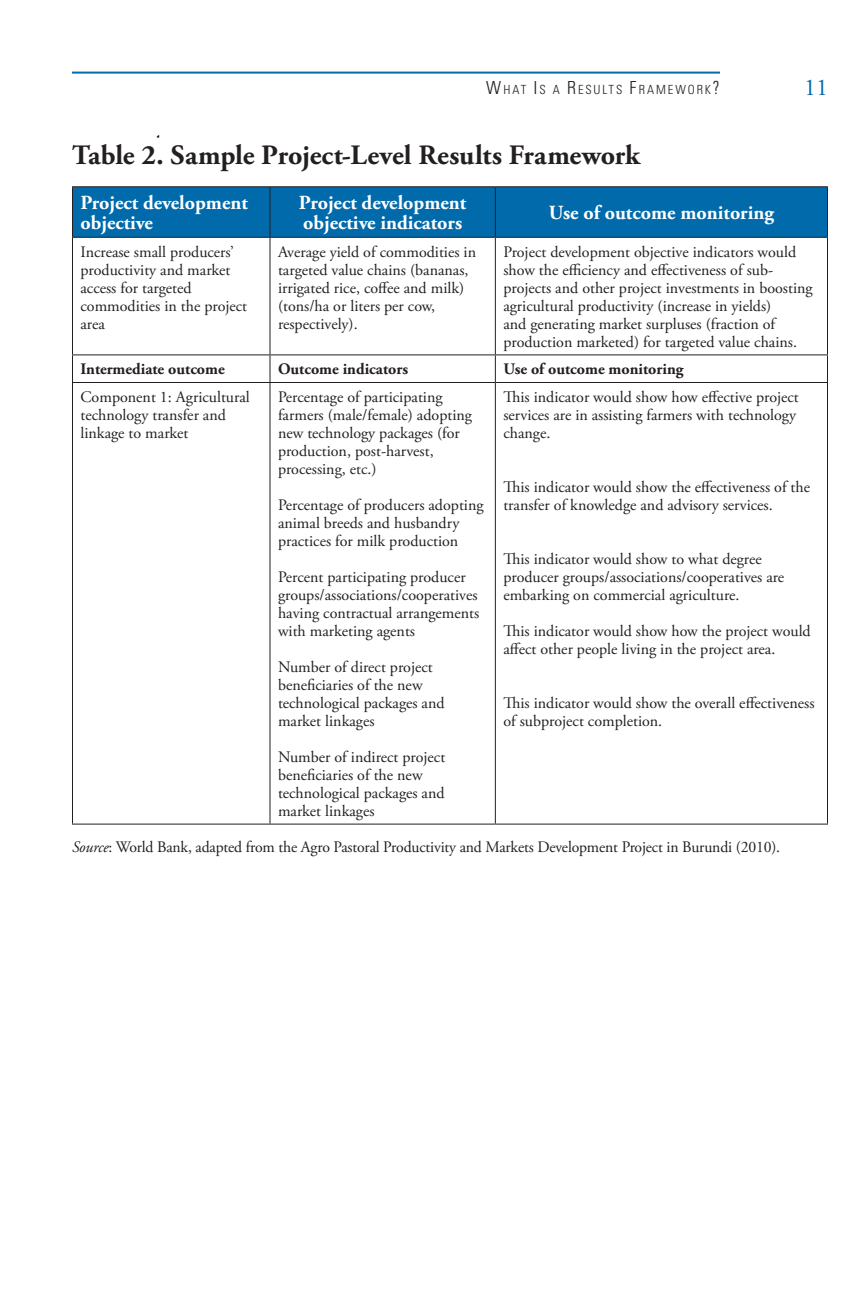
<style>
.page{position:relative;width:864px;height:1296px;background:#fff}
.page>*{position:absolute;margin:0;border:0;box-sizing:border-box;transform-origin:0 0}
.t1{font:700 28px "Adobe Garamond Pro";letter-spacing:-.005em;color:#231f20}
.t2{font:24px "Adobe Garamond Pro";color:#006aab}
.t3{font:700 20px/20px "Adobe Garamond Pro";color:#fff}
.t4{font:16px/18px "Adobe Garamond Pro";color:#231f20}
.t5{font:700 16px "Adobe Garamond Pro";color:#231f20}
.t6{font:300 condensed 12.6px "Univers";letter-spacing:.145em;color:#231f20}
.s1{font-size:18px}
.s2{font-style:italic}
</style>
<div class="page">
<hr style="left:72px;top:72px;width:648px;height:2px;background:#006aab">
<div style="left:73px;top:187px;width:754px;height:50px;background:#006aab"></div>
<hr style="left:72px;top:186px;width:198px;height:1px;background:#231f20">
<hr style="left:72px;top:187px;width:1px;height:50px;background:#231f20">
<hr style="left:270px;top:186px;width:225px;height:1px;background:#231f20">
<hr style="left:270px;top:187px;width:1px;height:50px;background:#231f20">
<hr style="left:495px;top:186px;width:333px;height:1px;background:#231f20">
<hr style="left:495px;top:187px;width:1px;height:50px;background:#231f20">
<hr style="left:827px;top:187px;width:1px;height:50px;background:#231f20">
<hr style="left:72px;top:237px;width:198px;height:1px;background:#231f20">
<hr style="left:72px;top:238px;width:1px;height:116px;background:#231f20">
<hr style="left:270px;top:237px;width:225px;height:1px;background:#231f20">
<hr style="left:270px;top:238px;width:1px;height:116px;background:#231f20">
<hr style="left:495px;top:237px;width:333px;height:1px;background:#231f20">
<hr style="left:495px;top:238px;width:1px;height:116px;background:#231f20">
<hr style="left:827px;top:238px;width:1px;height:116px;background:#231f20">
<hr style="left:72px;top:354px;width:198px;height:1px;background:#231f20">
<svg style="left:72px;top:355px;width:1px;height:27px"></svg>
<hr style="left:270px;top:354px;width:225px;height:1px;background:#231f20">
<svg style="left:270px;top:355px;width:1px;height:27px"></svg>
<hr style="left:495px;top:354px;width:333px;height:1px;background:#231f20">
<svg style="left:495px;top:355px;width:1px;height:27px"></svg>
<svg style="left:827px;top:355px;width:1px;height:27px"></svg>
<hr style="left:72px;top:382px;width:198px;height:1px;background:#231f20">
<hr style="left:72px;top:383px;width:1px;height:441px;background:#231f20">
<hr style="left:270px;top:382px;width:225px;height:1px;background:#231f20">
<hr style="left:270px;top:383px;width:1px;height:441px;background:#231f20">
<hr style="left:495px;top:382px;width:333px;height:1px;background:#231f20">
<hr style="left:495px;top:383px;width:1px;height:441px;background:#231f20">
<hr style="left:827px;top:383px;width:1px;height:441px;background:#231f20">
<hr style="left:72px;top:824px;width:198px;height:1px;background:#231f20">
<hr style="left:270px;top:824px;width:225px;height:1px;background:#231f20">
<hr style="left:495px;top:824px;width:333px;height:1px;background:#231f20">
<p class="t6" style="left:486px;top:82px;width:235px"><span class="s1">W</span>HAT <span class="s1">I</span>S A <span class="s1">R</span>ESULTS <span class="s1">F</span>R AMEWOR K<span class="s1">?</span></p>
<h2 class="t2" style="left:804px;top:73px;width:25px">11</h2>
<h1 class="t1" style="left:72px;top:139px;width:569px">Table 2. Sample Project-Level Results Framework</h1>
<p class="t3" style="left:80px;top:193px;width:169px">Project development objective</p>
<p class="t3" style="left:299px;top:193px;width:169px">Project development objective indicators</p>
<p class="t3" style="left:549px;top:203px;width:227px">Use of outcome monitoring</p>
<p class="t4" style="left:80px;top:243px;width:168px">Increase small producers’ productivity and market access for targeted commodities in the project area</p>
<p class="t4" style="left:278px;top:243px;width:200px">Average yield of commodities in targeted value chains (bananas, irrigated rice, coffee and milk) (tons/ha or liters per cow, respectively).</p>
<p class="t4" style="left:503px;top:243px;width:311px">Project development objective indicators would show the efficiency and effectiveness of sub&shy;projects and other project investments in boosting agricultural productivity (increase in yields)<br>and generating market surpluses (fraction of production marketed) for targeted value chains.</p>
<p class="t5" style="left:80px;top:360px;width:146px">Intermediate outcome</p>
<p class="t5" style="left:278px;top:360px;width:132px">Outcome indicators</p>
<p class="t5" style="left:503px;top:360px;width:182px">Use of outcome monitoring</p>
<p class="t4" style="left:80px;top:389px;width:171px">Component 1: Agricultural technology transfer and linkage to market</p>
<p class="t4" style="left:278px;top:389px;width:196px">Percentage of participating farmers (male/female) adopting new technology packages (for production, post-harvest, processing, etc.)</p>
<p class="t4" style="left:278px;top:497px;width:207px">Percentage of producers adopting animal breeds and husbandry practices for milk production</p>
<p class="t4" style="left:278px;top:569px;width:203px">Percent participating producer groups/associations/cooperatives having contractual arrangements with marketing agents</p>
<p class="t4" style="left:278px;top:659px;width:168px">Number of direct project beneficiaries of the new technological packages and market linkages</p>
<p class="t4" style="left:278px;top:749px;width:169px">Number of indirect project beneficiaries of the new technological packages and market linkages</p>
<p class="t4" style="left:503px;top:389px;width:297px">This indicator would show how effective project services are in assisting farmers with technology change.</p>
<p class="t4" style="left:503px;top:479px;width:308px">This indicator would show the effectiveness of the transfer of knowledge and advisory services.</p>
<p class="t4" style="left:503px;top:551px;width:282px">This indicator would show to what degree producer groups/associations/cooperatives are embarking on commercial agriculture.</p>
<p class="t4" style="left:503px;top:623px;width:309px">This indicator would show how the project would affect other people living in the project area.</p>
<p class="t4" style="left:503px;top:695px;width:313px">This indicator would show the overall effectiveness of subproject completion.</p>
<p class="t4" style="left:72px;top:838px;width:710px"><span class="s2">Source</span>: World Bank, adapted from the Agro Pastoral Productivity and Markets Development Project in Burundi (2010).</p>
</div>
